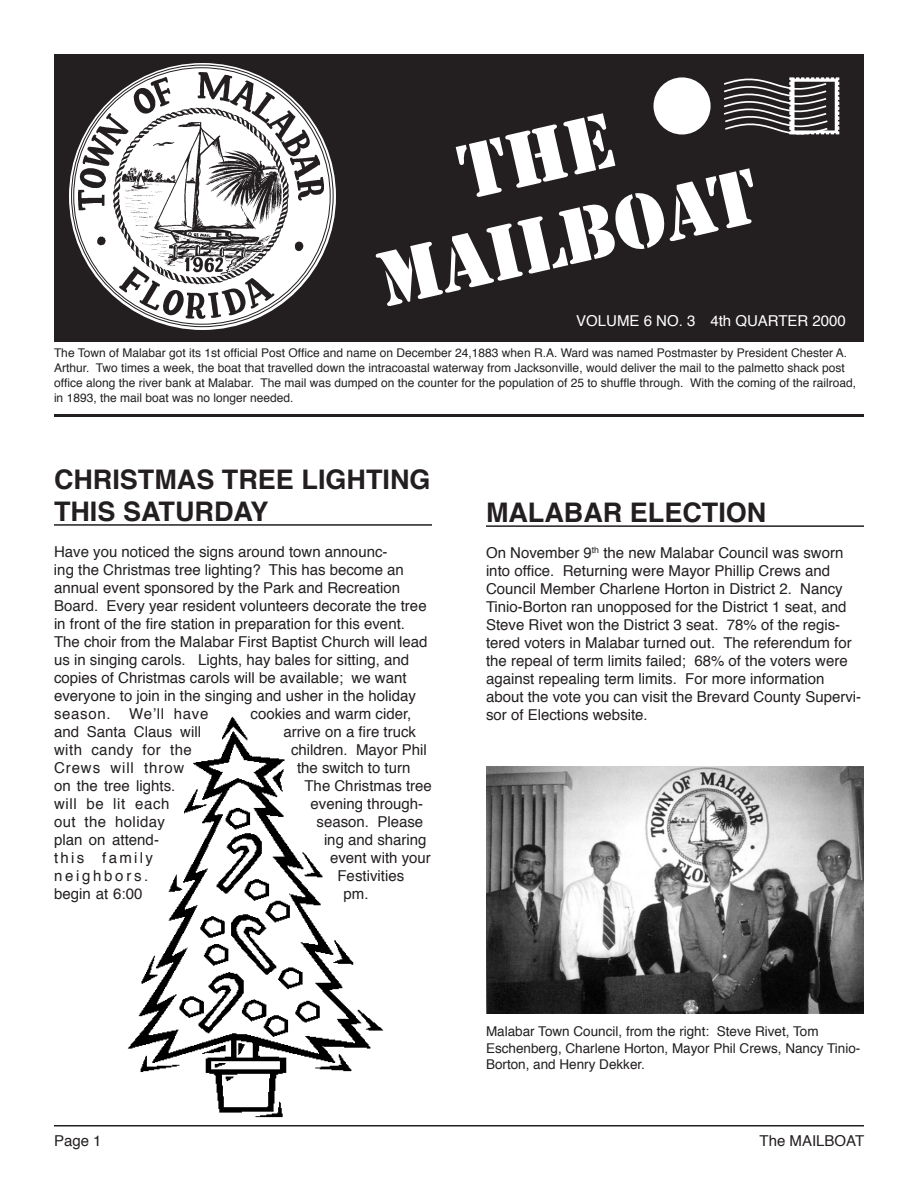
<style>
.page{position:relative;width:918px;height:1188px;background:#fff}
.page>*{position:absolute;margin:0;border:0;box-sizing:border-box;transform-origin:0 0}
.t1{font:72px/86.4px "Stencil";color:#fff;text-align:center}
.t2{font:700 27px/32.4px "Helvetica";color:#231f20}
.t3{font:15px/18px "Helvetica";color:#231f20}
.t4{font:15px "Helvetica";color:#fff}
.t5{font:15px "Helvetica";letter-spacing:.03em;color:#231f20}
.t6{font:15px "Helvetica";letter-spacing:.06em;color:#231f20}
.t7{font:15px "Helvetica";letter-spacing:.045em;color:#231f20}
.t8{font:15px "Helvetica";letter-spacing:.025em;color:#231f20}
.t9{font:15px "Helvetica";letter-spacing:.155em;color:#231f20}
.t10{font:15px "Helvetica";letter-spacing:.18em;color:#231f20}
.t11{font:13.5px/16.5px "Helvetica";color:#231f20}
.t12{font:12px/15px "Helvetica";color:#231f20}
</style>
<div class="page">
<hr style="left:54px;top:1125px;width:810px;height:1px;background:#231f20">
<div style="left:56px;top:56px;width:806px;height:284px;background:#231f20"></div>
<div style="left:54px;top:54px;width:810px;height:288px;border:3px solid #231f20"></div>
<hr style="left:54px;top:414px;width:810px;height:3px;background:#231f20">
<div style="left:654px;top:78px;width:56px;height:56px;background:#fff;border-radius:50%"></div>
<div style="left:654px;top:77px;width:57px;height:58px;border:2px solid #fff;border-radius:50%"></div>
<svg style="left:724px;top:77px;width:116px;height:58px"></svg>
<svg style="left:69px;top:63px;width:267px;height:267px;background:#c9c8c8"></svg>
<img style="left:78px;top:73px;width:246px;height:246px">
<hr style="left:486px;top:525px;width:378px;height:2px;background:#231f20">
<img style="left:128px;top:717px;width:256px;height:401px">
<hr style="left:54px;top:524px;width:378px;height:2px;background:#231f20">
<img style="left:486px;top:766px;width:378px;height:248px">
<h1 class="t1" style="left:349px;top:153px;width:390px;rotate:-13deg">THE<br>MAILBOAT</h1>
<p class="t4" style="left:576px;top:311px;width:271px">VOLUME 6 NO. 3 4th QUARTER 2000</p>
<p class="t12" style="left:54px;top:346px;width:804px">The Town of Malabar got its 1st official Post Office and name on December 24,1883 when R.A. Ward was named Postmaster by President Chester A.<br>Arthur. Two times a week, the boat that travelled down the intracoastal waterway from Jacksonville, would deliver the mail to the palmetto shack post office along the river bank at Malabar. The mail was dumped on the counter for the population of 25 to shuffle through. With the coming of the railroad, in 1893, the mail boat was no longer needed.</p>
<h2 class="t2" style="left:54px;top:465px;width:378px">CHRISTMAS TREE LIGHTING<br>THIS SATURDAY</h2>
<p class="t3" style="left:54px;top:544px;width:375px">Have you noticed the signs around town announc-<br>ing the Christmas tree lighting? This has become an annual event sponsored by the Park and Recreation Board. Every year resident volunteers decorate the tree in front of the fire station in preparation for this event.<br>The choir from the Malabar First Baptist Church will lead us in singing carols. Lights, hay bales for sitting, and copies of Christmas carols will be available; we want everyone to join in the singing and usher in the holiday season. Weʼll have</p>
<p class="t3" style="left:251px;top:706px;width:162px">cookies and warm cider,</p>
<p class="t3" style="left:54px;top:724px;width:148px">and Santa Claus will</p>
<p class="t3" style="left:284px;top:724px;width:134px">arrive on a fire truck</p>
<p class="t5" style="left:54px;top:740px;width:139px">with candy for the</p>
<p class="t3" style="left:291px;top:742px;width:137px">children. Mayor Phil</p>
<p class="t6" style="left:54px;top:758px;width:132px">Crews will throw</p>
<p class="t3" style="left:297px;top:760px;width:115px">the switch to turn</p>
<p class="t3" style="left:54px;top:778px;width:123px">on the tree lights.</p>
<p class="t3" style="left:304px;top:778px;width:129px">The Christmas tree</p>
<p class="t7" style="left:54px;top:794px;width:117px">will be lit each</p>
<p class="t3" style="left:310px;top:796px;width:114px">evening through-</p>
<p class="t8" style="left:54px;top:812px;width:112px">out the holiday</p>
<p class="t3" style="left:316px;top:814px;width:108px">season. Please</p>
<p class="t3" style="left:54px;top:832px;width:106px">plan on attend-</p>
<p class="t3" style="left:324px;top:832px;width:104px">ing and sharing</p>
<p class="t9" style="left:54px;top:848px;width:100px">this family</p>
<p class="t3" style="left:330px;top:850px;width:102px">event with your</p>
<p class="t10" style="left:54px;top:866px;width:96px">neighbors.</p>
<p class="t3" style="left:338px;top:868px;width:68px">Festivities</p>
<p class="t3" style="left:54px;top:886px;width:90px">begin at 6:00</p>
<p class="t3" style="left:344px;top:886px;width:27px">pm.</p>
<h2 class="t2" style="left:486px;top:498px;width:282px">MALABAR ELECTION</h2>
<p class="t3" style="left:486px;top:545px;width:377px">On November 9<sup>th</sup> the new Malabar Council was sworn into office. Returning were Mayor Phillip Crews and Council Member Charlene Horton in District 2. Nancy Tinio-Borton ran unopposed for the District 1 seat, and Steve Rivet won the District 3 seat. 78% of the regis&shy;tered voters in Malabar turned out. The referendum for the repeal of term limits failed; 68% of the voters were against repealing term limits. For more information about the vote you can visit the Brevard County Supervi&shy;sor of Elections website.</p>
<p class="t11" style="left:486px;top:1024px;width:376px">Malabar Town Council, from the right: Steve Rivet, Tom<br>Eschenberg, Charlene Horton, Mayor Phil Crews, Nancy Tinio-<br>Borton, and Henry Dekker.</p>
<p class="t3" style="left:54px;top:1132px;width:49px">Page 1</p>
<p class="t3" style="left:760px;top:1132px;width:106px">The MAILBOAT</p>
</div>
